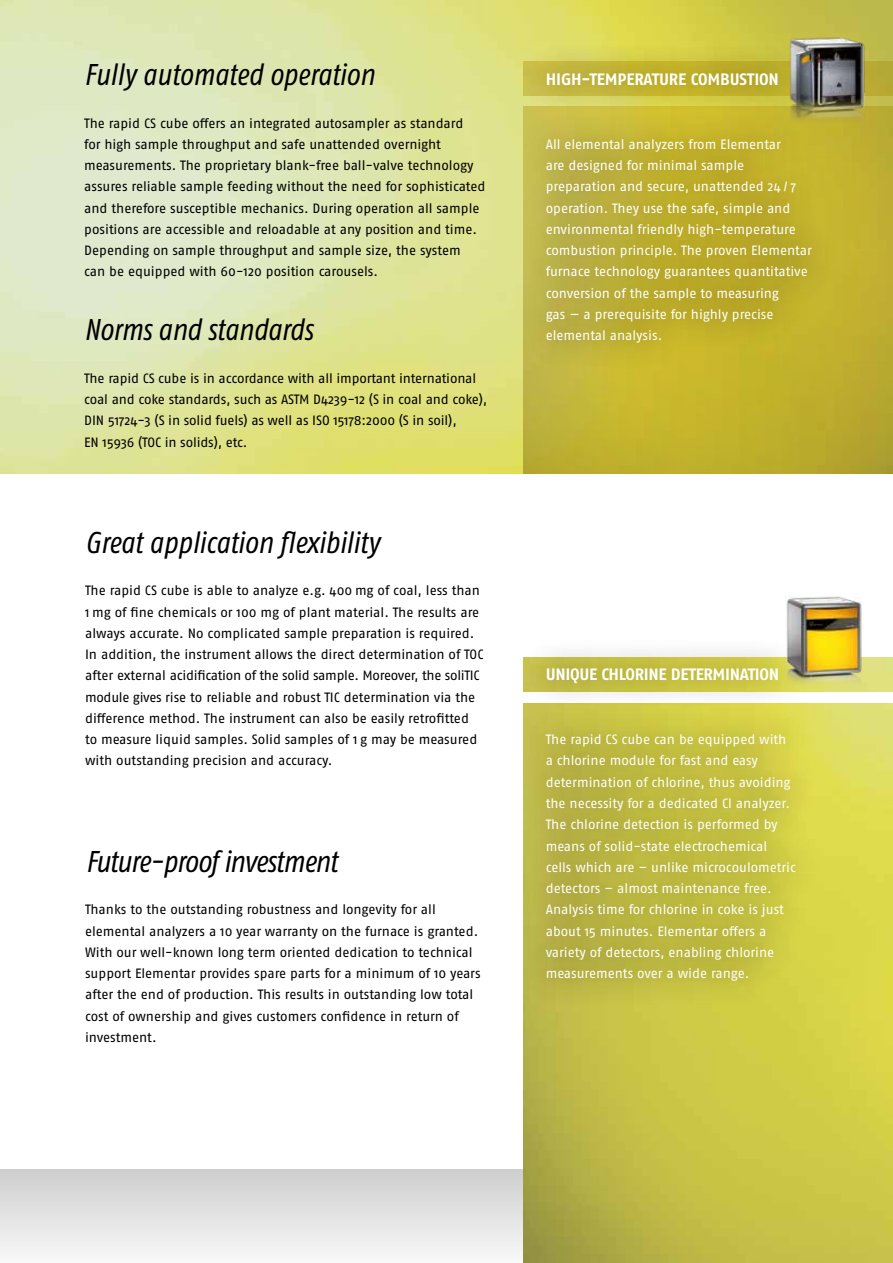
<style>
.page{position:relative;width:893px;height:1263px;background:#fff}
.page>*{position:absolute;margin:0;border:0;box-sizing:border-box;transform-origin:0 0}
.t1{font:italic condensed 30px "Fago Pro";letter-spacing:-.01em;color:#000}
.t2{font:700 16.5px "Fago Pro";letter-spacing:-.02em;color:#fff}
.t3{font:13.5px/21.3px "Fago Pro";letter-spacing:-.005em;color:#000}
.t4{font:13.5px/21.3px "Fago Pro";color:#fff}
</style>
<div class="page">
<img style="left:0;top:0;width:893px;height:473px">
<div style="left:0;top:1169px;width:523px;height:94px;background:linear-gradient(to bottom,#cecece,#f8f8f8)"></div>
<img style="left:523px;top:703px;width:370px;height:560px">
<img style="left:885px;top:61px;width:8px;height:34px">
<img style="left:523px;top:106px;width:370px;height:367px">
<img style="left:788px;top:0;width:97px;height:123px">
<img style="left:785px;top:596px;width:90px;height:92px">
<div style="left:516px;top:42px;width:323px;height:330px;background:#000;opacity:.45"></div>
<div style="left:517px;top:637px;width:306px;height:373px;background:#000;opacity:.45"></div>
<h1 class="t1" style="left:84px;top:57px;width:292px">Fully automated operation</h1>
<p class="t3" style="left:84px;top:112px;width:403px">The rapid CS cube offers an integrated autosampler as standard<br>for high sample throughput and safe unattended overnight measurements. The proprietary blank-free ball-valve technology assures reliable sample feeding without the need for sophisticated and therefore susceptible mechanics. During operation all sample positions are accessible and reloadable at any position and time.<br>Depending on sample throughput and sample size, the system<br>can be equipped with 60-120 position carousels.</p>
<h1 class="t1" style="left:84px;top:312px;width:230px">Norms and standards</h1>
<p class="t3" style="left:84px;top:367px;width:405px">The rapid CS cube is in accordance with all important international coal and coke standards, such as ASTM D4239-12 (S in coal and coke), DIN 51724-3 (S in solid fuels) as well as ISO 15178:2000 (S in soil),<br>EN 15936 (TOC in solids), etc.</p>
<h1 class="t1" style="left:85px;top:524px;width:296px">Great application flexibility</h1>
<p class="t3" style="left:85px;top:580px;width:400px">The rapid CS cube is able to analyze e.g. 400 mg of coal, less than 1 mg of fine chemicals or 100 mg of plant material. The results are always accurate. No complicated sample preparation is required.<br>In addition, the instrument allows the direct determination of TOC after external acidification of the solid sample. Moreover, the soliTIC module gives rise to reliable and robust TIC determination via the difference method. The instrument can also be easily retrofitted to measure liquid samples. Solid samples of 1 g may be measured with outstanding precision and accuracy.</p>
<h1 class="t1" style="left:85px;top:843px;width:254px">Future-proof investment</h1>
<p class="t3" style="left:85px;top:899px;width:397px">Thanks to the outstanding robustness and longevity for all elemental analyzers a 10 year warranty on the furnace is granted.<br>With our well-known long term oriented dedication to technical support Elementar provides spare parts for a minimum of 10 years after the end of production. This results in outstanding low total cost of ownership and gives customers confidence in return of investment.</p>
<p class="t2" style="left:546px;top:69px;width:235px">HIGH-TEMPERATURE COMBUSTION</p>
<p class="t4" style="left:546px;top:133px;width:268px">All elemental analyzers from Elementar<br>are designed for minimal sample preparation and secure, unattended 24 / 7 operation. They use the safe, simple and environmental friendly high-temperature combustion principle. The proven Elementar furnace technology guarantees quantitative conversion of the sample to measuring<br>gas — a prerequisite for highly precise elemental analysis.</p>
<p class="t2" style="left:546px;top:665px;width:235px">UNIQUE CHLORINE DETERMINATION</p>
<p class="t4" style="left:546px;top:729px;width:252px">The rapid CS cube can be equipped with a chlorine module for fast and easy determination of chlorine, thus avoiding the necessity for a dedicated Cl analyzer.<br>The chlorine detection is performed by means of solid-state electrochemical cells which are – unlike microcoulometric detectors – almost maintenance free.<br>Analysis time for chlorine in coke is just about 15 minutes. Elementar offers a variety of detectors, enabling chlorine measurements over a wide range.</p>
</div>
